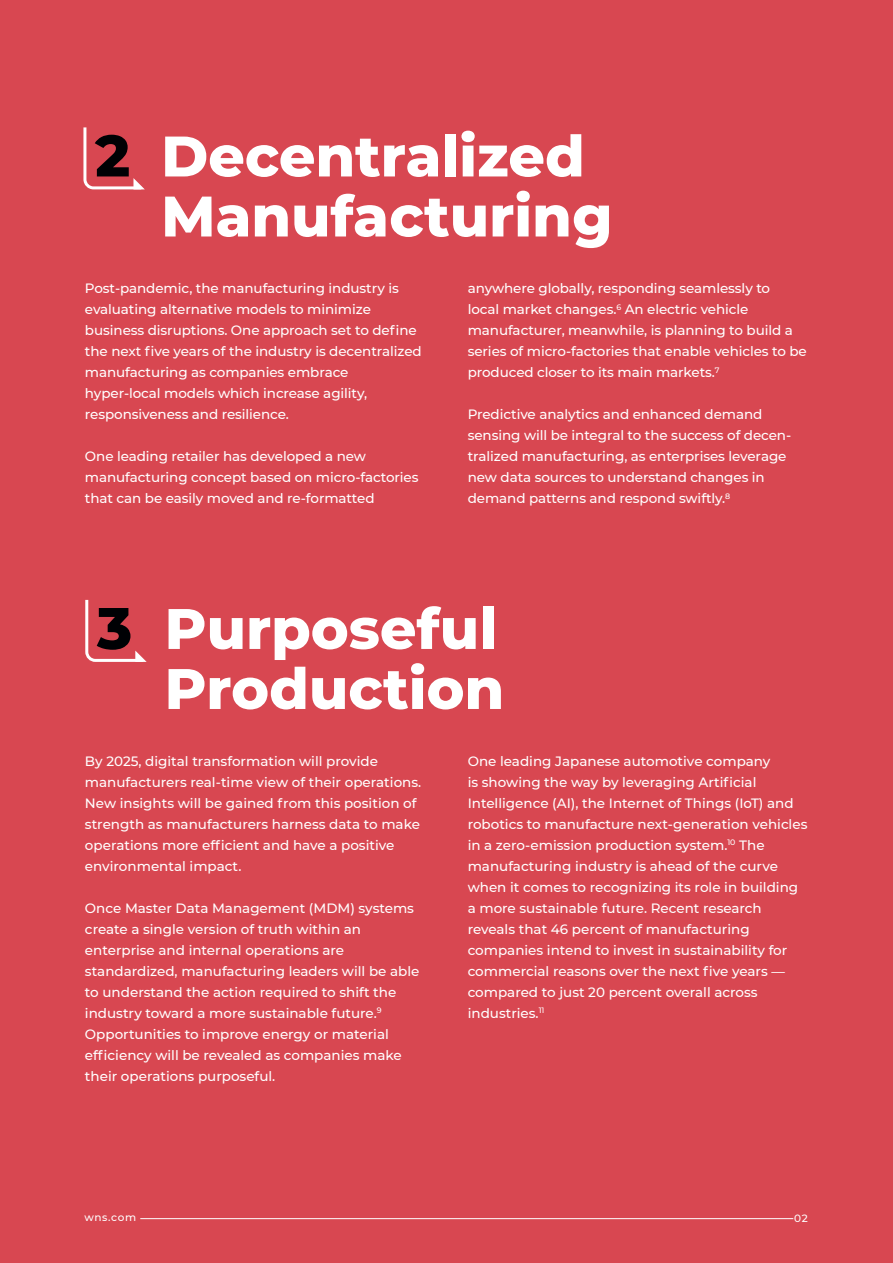
<style>
.page{position:relative;width:893px;height:1263px;background:#d84751}
.page>*{position:absolute;margin:0;border:0;box-sizing:border-box;transform-origin:0 0}
.t1{font:800 58.5px "Montserrat";color:#000104}
.t2{font:800 57px/60px "Montserrat";color:#fff}
.t3{font:500 13.5px/21px "Montserrat";letter-spacing:-.005em;color:#fff}
.t4{font:500 10.5px "Montserrat";letter-spacing:.06em;color:#fff}
</style>
<div class="page">
<svg style="left:85px;top:599px;width:62px;height:63px"></svg>
<svg style="left:83px;top:127px;width:62px;height:62px"></svg>
<hr style="left:140px;top:1218px;width:653px;height:1px;background:#fff">
<h1 class="t1" style="left:95px;top:113px;width:37px">2</h1>
<h2 class="t2" style="left:161px;top:123px;width:453px">Decentralized<br>Manufacturing</h2>
<p class="t3" style="left:85px;top:277px;width:338px">Post-pandemic, the manufacturing industry is evaluating alternative models to minimize business disruptions. One approach set to define the next five years of the industry is decentralized manufacturing as companies embrace hyper-local models which increase agility, responsiveness and resilience.</p>
<p class="t3" style="left:85px;top:445px;width:335px">One leading retailer has developed a new manufacturing concept based on micro-factories that can be easily moved and re-formatted</p>
<p class="t3" style="left:468px;top:277px;width:341px">anywhere globally, responding seamlessly to<br>local market changes.<sup>6</sup> An electric vehicle manufacturer, meanwhile, is planning to build a series of micro-factories that enable vehicles to be produced closer to its main markets.<sup>7</sup></p>
<p class="t3" style="left:468px;top:403px;width:325px">Predictive analytics and enhanced demand sensing will be integral to the success of decen&shy;tralized manufacturing, as enterprises leverage new data sources to understand changes in demand patterns and respond swiftly.<sup>8</sup></p>
<h1 class="t1" style="left:97px;top:585px;width:37px">3</h1>
<h2 class="t2" style="left:165px;top:596px;width:341px">Purposeful<br>Production</h2>
<p class="t3" style="left:85px;top:750px;width:338px">By 2025, digital transformation will provide manufacturers real-time view of their operations.<br>New insights will be gained from this position of strength as manufacturers harness data to make operations more efficient and have a positive environmental impact.</p>
<p class="t3" style="left:85px;top:897px;width:336px">Once Master Data Management (MDM) systems create a single version of truth within an enterprise and internal operations are standardized, manufacturing leaders will be able to understand the action required to shift the industry toward a more sustainable future.<sup>9<br></sup>Opportunities to improve energy or material efficiency will be revealed as companies make their operations purposeful.</p>
<p class="t3" style="left:468px;top:750px;width:341px">One leading Japanese automotive company<br>is showing the way by leveraging Artificial Intelligence (AI), the Internet of Things (IoT) and robotics to manufacture next-generation vehicles in a zero-emission production system.<sup>10</sup> The manufacturing industry is ahead of the curve when it comes to recognizing its role in building a more sustainable future. Recent research reveals that 46 percent of manufacturing companies intend to invest in sustainability for commercial reasons over the next five years — compared to just 20 percent overall across industries.<sup>11</sup></p>
<p class="t4" style="left:84px;top:1210px;width:53px">wns.com</p>
<p class="t4" style="left:794px;top:1211px;width:15px">02</p>
</div>
